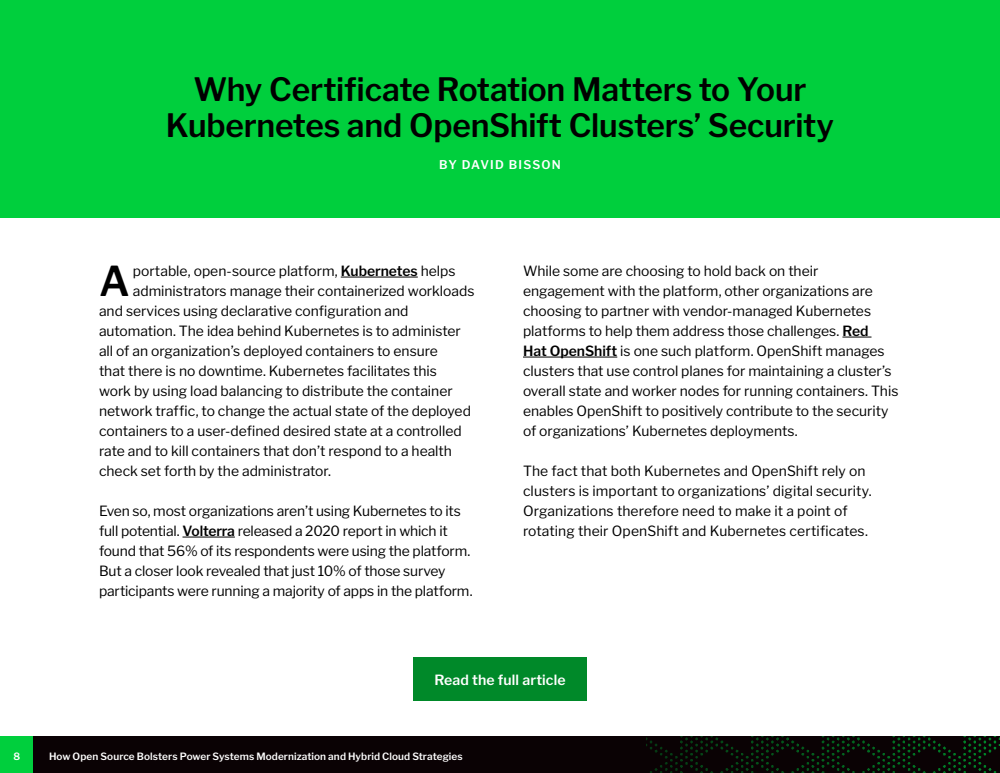
<style>
.page{position:relative;width:1000px;height:773px;background:#fff}
.page>*{position:absolute;margin:0;border:0;box-sizing:border-box;transform-origin:0 0}
.t1{font:600 41px "Libre Franklin";color:#000}
.t2{font:600 32px/36px "Libre Franklin";letter-spacing:-.005em;color:#000;text-align:center}
.t3{font:14px/20px "Libre Franklin";color:#000}
.t4{font:600 14px "Libre Franklin";letter-spacing:.01em;color:#fff}
.t5{font:600 12px "Libre Franklin";letter-spacing:.1em;color:#fff}
.t6{font:600 10px "Libre Franklin";letter-spacing:.01em;color:#fff}
.s1{font-weight:600}
</style>
<div class="page">
<hr style="left:341px;top:277px;width:77px;height:1px;background:#000">
<hr style="left:183px;top:537px;width:52px;height:1px;background:#000">
<hr style="left:842px;top:337px;width:30px;height:1px;background:#000">
<hr style="left:523px;top:357px;width:94px;height:1px;background:#000">
<div style="left:0;top:0;width:1000px;height:218px;background:#00cf3d"></div>
<div style="left:413px;top:657px;width:174px;height:43px;background:#008929"></div>
<div style="left:33px;top:737px;width:967px;height:36px;background:#0a0204"></div>
<div style="left:0;top:737px;width:33px;height:36px;background:#00cf3d"></div>
<h2 class="t2" style="left:166px;top:72px;width:670px">Why Certificate Rotation Matters to Your<br>Kubernetes and OpenShift Clusters’ Security</h2>
<p class="t5" style="left:439px;top:158px;width:123px">BY DAVID BISSON</p>
<h1 class="t1" style="left:99px;top:256px;width:32px">A</h1>
<p class="t3" style="left:133px;top:261px;width:324px">portable, open-source platform, <span class="s1">Kubernetes</span> helps</p>
<p class="t3" style="left:133px;top:281px;width:343px">administrators manage their containerized workloads</p>
<p class="t3" style="left:99px;top:301px;width:311px">and services using declarative configuration and</p>
<p class="t3" style="left:99px;top:321px;width:363px">automation. The idea behind Kubernetes is to administer</p>
<p class="t3" style="left:99px;top:341px;width:340px">all of an organization’s deployed containers to ensure</p>
<p class="t3" style="left:99px;top:361px;width:339px">that there is no downtime. Kubernetes facilitates this</p>
<p class="t3" style="left:99px;top:381px;width:355px">work by using load balancing to distribute the container</p>
<p class="t3" style="left:99px;top:401px;width:373px">network traffic, to change the actual state of the deployed</p>
<p class="t3" style="left:99px;top:421px;width:364px">containers to a user-defined desired state at a controlled</p>
<p class="t3" style="left:99px;top:441px;width:354px">rate and to kill containers that don’t respond to a health</p>
<p class="t3" style="left:99px;top:461px;width:234px">check set forth by the administrator.</p>
<p class="t3" style="left:99px;top:501px;width:375px">Even so, most organizations aren’t using Kubernetes to its full potential. <span class="s1">Volterra</span> released a 2020 report in which it found that 56% of its respondents were using the platform.<br>But a closer look revealed that just 10% of those survey participants were running a majority of apps in the platform.</p>
<p class="t3" style="left:523px;top:261px;width:377px">While some are choosing to hold back on their engagement with the platform, other organizations are choosing to partner with vendor-managed Kubernetes platforms to help them address those challenges. <span class="s1">Red<br>Hat OpenShift</span> is one such platform. OpenShift manages clusters that use control planes for maintaining a cluster’s overall state and worker nodes for running containers. This enables OpenShift to positively contribute to the security of organizations’ Kubernetes deployments.</p>
<p class="t3" style="left:523px;top:461px;width:350px">The fact that both Kubernetes and OpenShift rely on clusters is important to organizations’ digital security.<br>Organizations therefore need to make it a point of rotating their OpenShift and Kubernetes certificates.</p>
<p class="t4" style="left:434px;top:672px;width:133px">Read the full article</p>
<p class="t6" style="left:14px;top:750px;width:8px">8</p>
<p class="t6" style="left:49px;top:750px;width:415px">How Open Source Bolsters Power Systems Modernization and Hybrid Cloud Strategies</p>
</div>
